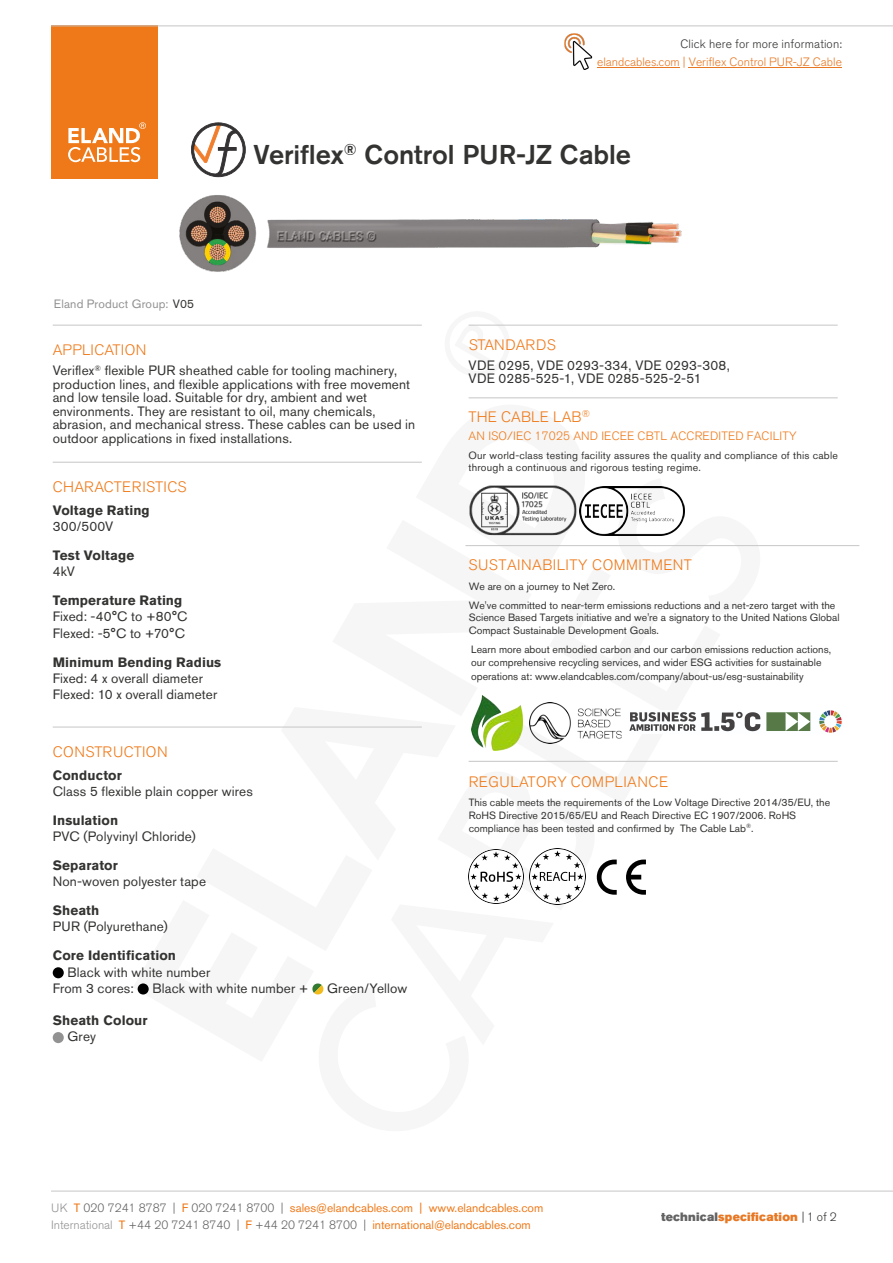
<style>
.page{position:relative;width:893px;height:1263px;background:#fff}
.page>*{position:absolute;margin:0;border:0;box-sizing:border-box;transform-origin:0 0}
.t1{font:500 27px "Akzidenz Grotesk BE";color:#333332}
.t2{font:300 15px "Akzidenz Grotesk BE";letter-spacing:.03em;color:#ef7918}
.t3{font:300 15px "Akzidenz Grotesk BE";letter-spacing:.01em;color:#ef7918}
.t4{font:13.5px/13.5px "Akzidenz Grotesk BE";letter-spacing:.01em;color:#333332}
.t5{font:700 13.5px "Akzidenz Grotesk BE";letter-spacing:.01em;color:#333332}
.t6{font:12px/17.5px "Akzidenz Grotesk BE";color:#ef7918}
.t7{font:300 12px "Akzidenz Grotesk BE";letter-spacing:.015em;color:#ef7918}
.t8{font:300 12px "Akzidenz Grotesk BE";color:#e87722}
.t9{font:300 12px "Akzidenz Grotesk BE";letter-spacing:.015em;color:#333332}
.t10{font:12px "Akzidenz Grotesk BE Super";letter-spacing:.015em;color:#e87722}
.t11{font:12px "Akzidenz Grotesk BE";letter-spacing:.015em;color:#929292}
.t12{font:10.5px/13.6px "Akzidenz Grotesk BE";color:#333332}
.t13{font:10.5px/12.8px "Akzidenz Grotesk BE";letter-spacing:.02em;color:#333332}
.s1{color:#333332}
.s2{font-weight:300;color:#929292}
.s3{font-weight:300;color:#646363}
.s4{color:#646363}
.s5{font-family:"Akzidenz Grotesk BE";font-weight:300;color:#333332}
</style>
<div class="page">
<div style="left:51px;top:26px;width:106px;height:153px;background:#ef7918"></div>
<svg style="left:68px;top:122px;width:78px;height:40px"></svg>
<hr style="left:51px;top:1191px;width:842px;height:1px;background:#c6c6c6">
<hr style="left:51px;top:26px;width:842px;height:1px;background:#c6c6c6">
<svg style="left:468px;top:324px;width:47px;height:2px"></svg>
<svg style="left:191px;top:122px;width:55px;height:55px"></svg>
<hr style="left:689px;top:67px;width:153px;height:1px;background:#e87722">
<hr style="left:597px;top:67px;width:83px;height:1px;background:#e87722">
<img style="left:179px;top:195px;width:503px;height:77px">
<hr style="left:53px;top:325px;width:369px;height:1px;background:#c6c6c6">
<hr style="left:53px;top:462px;width:369px;height:1px;background:#c6c6c6">
<hr style="left:53px;top:727px;width:369px;height:1px;background:#c6c6c6">
<div style="left:53px;top:967px;width:11px;height:11px;background:#000;border-radius:50%"></div>
<div style="left:138px;top:983px;width:11px;height:11px;background:#000;border-radius:50%"></div>
<svg style="left:312px;top:983px;width:12px;height:12px"></svg>
<div style="left:53px;top:1032px;width:11px;height:11px;background:#929292;border-radius:50%"></div>
<hr style="left:469px;top:325px;width:369px;height:1px;background:#c6c6c6">
<hr style="left:469px;top:397px;width:369px;height:1px;background:#c6c6c6">
<hr style="left:469px;top:761px;width:369px;height:1px;background:#c6c6c6">
<img style="left:564px;top:33px;width:29px;height:37px">
<img style="left:587px;top:486px;width:98px;height:49px">
<img style="left:469px;top:485px;width:118px;height:51px">
<hr style="left:465px;top:545px;width:394px;height:1px;background:#c6c6c6">
<img style="left:472px;top:695px;width:50px;height:55px">
<img style="left:629px;top:710px;width:213px;height:23px">
<img style="left:529px;top:702px;width:92px;height:42px">
<svg style="left:597px;top:859px;width:20px;height:36px"></svg>
<svg style="left:626px;top:859px;width:20px;height:36px"></svg>
<img style="left:468px;top:849px;width:55px;height:55px">
<img style="left:529px;top:848px;width:56px;height:56px">
<p class="t9" style="left:680px;top:37px;width:163px">Click here for more information:</p>
<p class="t8" style="left:597px;top:55px;width:246px">elandcables.com | Veriflex Control PUR-JZ Cable</p>
<p class="t11" style="left:54px;top:296px;width:142px">Eland Product Group: <span class="s1">V05</span></p>
<h1 class="t1" style="left:254px;top:138px;width:379px">Veriflex<sup>®</sup> Control PUR-JZ Cable</h1>
<p class="t2" style="left:53px;top:342px;width:95px">APPLICATION</p>
<p class="t4" style="left:53px;top:364px;width:364px">Veriflex<sup>®</sup> flexible PUR sheathed cable for tooling machinery, production lines, and flexible applications with free movement and low tensile load. Suitable for dry, ambient and wet environments. They are resistant to oil, many chemicals, abrasion, and mechanical stress. These cables can be used in outdoor applications in fixed installations.</p>
<p class="t3" style="left:53px;top:479px;width:135px">CHARACTERISTICS</p>
<p class="t5" style="left:53px;top:502px;width:99px">Voltage Rating</p>
<p class="t4" style="left:53px;top:520px;width:62px">300/500V</p>
<p class="t5" style="left:53px;top:547px;width:83px">Test Voltage</p>
<p class="t4" style="left:53px;top:565px;width:24px">4kV</p>
<p class="t5" style="left:53px;top:593px;width:131px">Temperature Rating</p>
<p class="t4" style="left:53px;top:608px;width:136px;line-height:16.2px">Fixed: -40°C to +80°C<br>Flexed: -5°C to +70°C</p>
<p class="t5" style="left:53px;top:654px;width:170px">Minimum Bending Radius</p>
<p class="t4" style="left:53px;top:670px;width:166px;line-height:16.2px">Fixed: 4 x overall diameter<br>Flexed: 10 x overall diameter</p>
<p class="t2" style="left:53px;top:744px;width:116px">CONSTRUCTION</p>
<p class="t5" style="left:53px;top:767px;width:71px">Conductor</p>
<p class="t4" style="left:53px;top:784px;width:202px">Class 5 flexible plain copper wires</p>
<p class="t5" style="left:53px;top:812px;width:67px">Insulation</p>
<p class="t4" style="left:53px;top:829px;width:145px">PVC (Polyvinyl Chloride)</p>
<p class="t5" style="left:53px;top:857px;width:67px">Separator</p>
<p class="t4" style="left:53px;top:875px;width:155px">Non-woven polyester tape</p>
<p class="t5" style="left:53px;top:903px;width:48px">Sheath</p>
<p class="t4" style="left:53px;top:920px;width:117px">PUR (Polyurethane)</p>
<p class="t5" style="left:53px;top:948px;width:125px">Core Identification</p>
<p class="t4" style="left:53px;top:964px;width:159px;line-height:16.2px;text-indent:15px">Black with white number<br>From 3 cores:</p>
<p class="t4" style="left:152px;top:981px;width:158px">Black with white number +</p>
<p class="t4" style="left:327px;top:981px;width:82px">Green/Yellow</p>
<p class="t5" style="left:53px;top:1013px;width:96px">Sheath Colour</p>
<p class="t4" style="left:67px;top:1030px;width:30px">Grey</p>
<p class="t3" style="left:469px;top:336px;width:89px">STANDARDS</p>
<p class="t4" style="left:469px;top:358px;width:263px">VDE 0295, VDE 0293-334, VDE 0293-308,<br>VDE 0285-525-1, VDE 0285-525-2-51</p>
<p class="t3" style="left:469px;top:408px;width:123px">THE CABLE LAB<sup>®</sup></p>
<p class="t7" style="left:469px;top:429px;width:330px">AN ISO/IEC 17025 AND IECEE CBTL ACCREDITED FACILITY</p>
<p class="t13" style="left:468px;top:449px;width:371px">Our world-class testing facility assures the quality and compliance of this cable through a continuous and rigorous testing regime.</p>
<p class="t2" style="left:469px;top:556px;width:225px">SUSTAINABILITY COMMITMENT</p>
<p class="t12" style="left:469px;top:578px;width:368px;line-height:18.1px">We are on a journey to Net Zero.<br>We've committed to near-term emissions reductions and a net-zero target with the</p>
<p class="t12" style="left:469px;top:611px;width:372px;line-height:12.6px">Science Based Targets initiative and we're a signatory to the United Nations Global<br>Compact Sustainable Development Goals.</p>
<p class="t12" style="left:471px;top:642px;width:361px">Learn more about embodied carbon and our carbon emissions reduction actions, our comprehensive recycling services, and wider ESG activities for sustainable operations at: www.elandcables.com/company/about-us/esg-sustainability</p>
<p class="t2" style="left:469px;top:774px;width:201px">REGULATORY COMPLIANCE</p>
<p class="t12" style="left:469px;top:796px;width:363px;line-height:12.8px">This cable meets the requirements of the Low Voltage Directive 2014/35/EU, the<br>RoHS Directive 2015/65/EU and Reach Directive EC 1907/2006. RoHS compliance has been tested and confirmed by The Cable Lab<sup>®</sup>.</p>
<p class="t6" style="left:51px;top:1199px;width:494px"><span class="s2">UK</span> T <span class="s3">020 7241 8787 |</span> F <span class="s3">020 7241 8700 |</span> sales@elandcables.com | www.elandcables.com<br><span class="s2">International</span> T <span class="s3">+44 20 7241 8740 |</span> F <span class="s3">+44 20 7241 8700 |</span> international@elandcables.com</p>
<p class="t10" style="left:661px;top:1209px;width:177px"><span class="s4">technical</span>specification <span class="s5">| 1 of 2</span></p>
</div>
